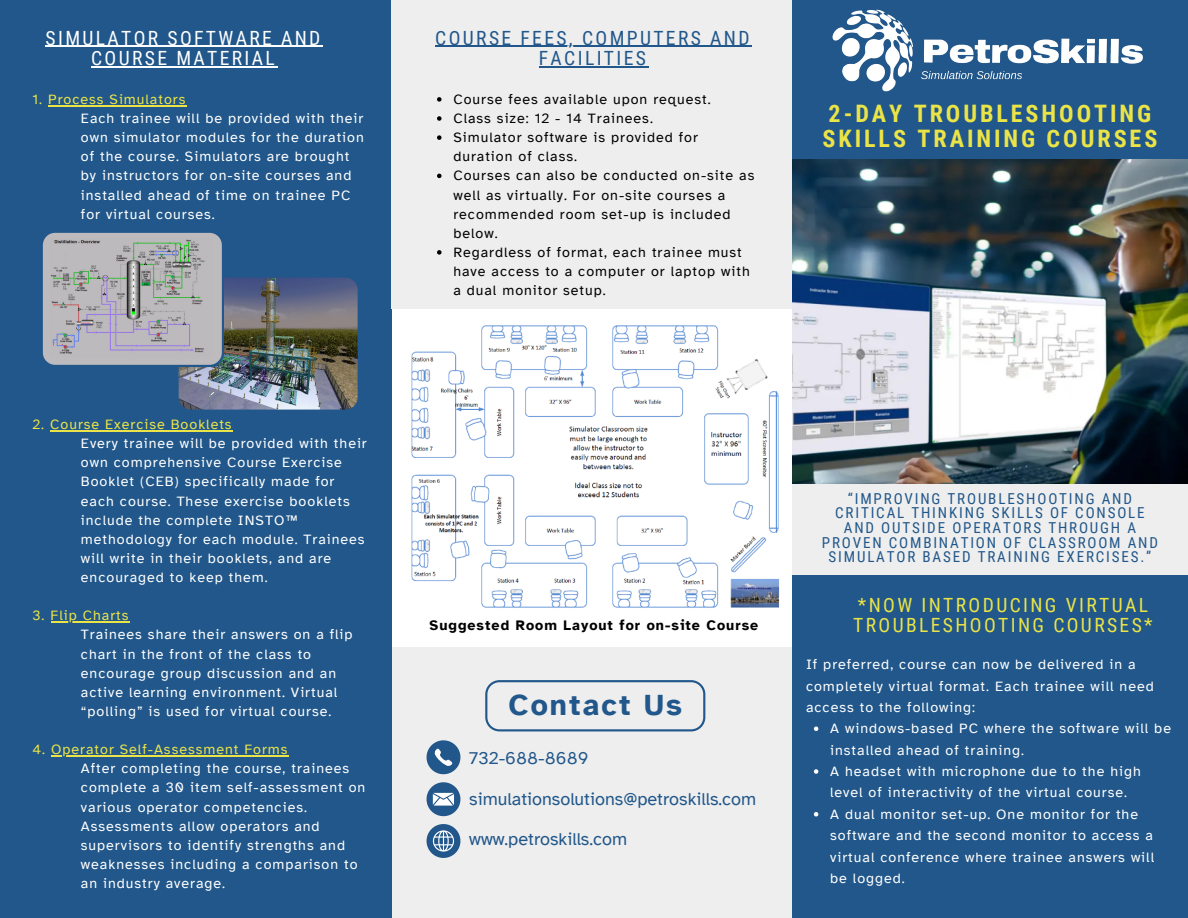
<style>
.page{position:relative;width:1188px;height:918px;background:#fff}
.page>*{position:absolute;margin:0;border:0;box-sizing:border-box;transform-origin:0 0}
.t1{font:700 30px "Atkinson Hyperlegible";letter-spacing:.07em;color:#21578a}
.t2{font:700 24.15px/24.8px "Roboto Condensed";letter-spacing:.12em;color:#ebe447}
.t3{font:19.65px/20.2px "Roboto Condensed";letter-spacing:.12em;color:#ebe447}
.t4{font:19.65px/20.2px "Roboto Condensed";letter-spacing:.12em;color:#fff;text-align:center}
.t5{font:19.65px/20.2px "Roboto Condensed";letter-spacing:.12em;color:#21578a;text-align:center}
.t6{font:18px "Atkinson Hyperlegible";color:#21578a}
.t7{font:15.15px/14.7px "Roboto Condensed";letter-spacing:.12em;color:#21578a;text-align:center}
.t8{font:14.25px/19.2px "Atkinson Hyperlegible";letter-spacing:.07em;color:#fff}
.t9{font:14.25px/19.2px "Atkinson Hyperlegible";letter-spacing:.07em;color:#000}
.t10{font:14.25px "Atkinson Hyperlegible";letter-spacing:.07em;color:#ebe447}
.t11{font:700 14.25px "Atkinson Hyperlegible";letter-spacing:.07em;color:#000}
</style>
<div class="page">
<div style="left:391px;top:647px;width:401px;height:271px;background:#eee"></div>
<div style="left:792px;top:0;width:396px;height:164px;background:#21578a"></div>
<svg style="left:427px;top:740px;width:33px;height:34px"></svg>
<svg style="left:427px;top:824px;width:33px;height:34px"></svg>
<div style="left:0;top:0;width:391px;height:918px;background:#21578a"></div>
<hr style="left:48px;top:105px;width:138px;height:1px;background:#ebe447">
<hr style="left:50px;top:430px;width:183px;height:1px;background:#ebe447">
<hr style="left:51px;top:621px;width:79px;height:1px;background:#ebe447">
<hr style="left:51px;top:755px;width:238px;height:1px;background:#ebe447">
<svg style="left:427px;top:782px;width:33px;height:34px"></svg>
<svg style="left:485px;top:680px;width:220px;height:51px"></svg>
<div style="left:391px;top:0;width:401px;height:309px;background:#eee"></div>
<img style="left:411px;top:325px;width:369px;height:283px">
<img style="left:832px;top:9px;width:311px;height:83px">
<div style="left:792px;top:483px;width:396px;height:92px;background:#eee"></div>
<div style="left:792px;top:575px;width:396px;height:343px;background:#21578a"></div>
<img style="left:792px;top:159px;width:396px;height:324px">
<hr style="left:46px;top:46px;width:277px;height:1px;background:#fff">
<hr style="left:91px;top:66px;width:186px;height:1px;background:#fff">
<hr style="left:435px;top:46px;width:317px;height:1px;background:#21578a">
<hr style="left:539px;top:66px;width:109px;height:1px;background:#21578a">
<svg style="left:437px;top:97px;width:5px;height:5px"></svg>
<svg style="left:437px;top:116px;width:5px;height:5px"></svg>
<svg style="left:437px;top:135px;width:5px;height:5px"></svg>
<svg style="left:437px;top:174px;width:5px;height:4px"></svg>
<svg style="left:437px;top:250px;width:5px;height:5px"></svg>
<svg style="left:814px;top:727px;width:4px;height:4px"></svg>
<svg style="left:814px;top:769px;width:4px;height:5px"></svg>
<svg style="left:814px;top:812px;width:4px;height:5px"></svg>
<img style="left:42px;top:232px;width:316px;height:178px">
<p class="t4" style="left:46px;top:28px;width:276px">SIMULATOR SOFTWARE AND<br>COURSE MATERIAL</p>
<p class="t10" style="left:32px;top:90px;width:154px">1. Process Simulators</p>
<p class="t8" style="left:81px;top:109px;width:284px">Each trainee will be provided with their own simulator modules for the duration of the course. Simulators are brought by instructors for on-site courses and installed ahead of time on trainee PC for virtual courses.</p>
<p class="t10" style="left:32px;top:415px;width:201px">2. Course Exercise Booklets</p>
<p class="t8" style="left:81px;top:434px;width:287px">Every trainee will be provided with their own comprehensive Course Exercise Booklet (CEB) specifically made for each course. These exercise booklets include the complete INSTO™ methodology for each module. Trainees will write in their booklets, and are encouraged to keep them.</p>
<p class="t10" style="left:32px;top:607px;width:98px">3. Flip Charts</p>
<p class="t8" style="left:81px;top:625px;width:273px">Trainees share their answers on a flip chart in the front of the class to encourage group discussion and an active learning environment. Virtual “polling” is used for virtual course.</p>
<p class="t10" style="left:32px;top:741px;width:257px">4. Operator Self-Assessment Forms</p>
<p class="t8" style="left:81px;top:759px;width:286px">After completing the course, trainees complete a 30 item self-assessment on various operator competencies.<br>Assessments allow operators and supervisors to identify strengths and weaknesses including a comparison to an industry average.</p>
<p class="t5" style="left:435px;top:28px;width:316px">COURSE FEES, COMPUTERS AND<br>FACILITIES</p>
<p class="t9" style="left:453px;top:90px;width:259px">Course fees available upon request.</p>
<p class="t9" style="left:453px;top:109px;width:201px">Class size: 12 - 14 Trainees.</p>
<p class="t9" style="left:453px;top:128px;width:246px">Simulator software is provided for duration of class.</p>
<p class="t9" style="left:453px;top:166px;width:303px">Courses can also be conducted on-site as well as virtually. For on-site courses a recommended room set-up is included below.</p>
<p class="t9" style="left:453px;top:243px;width:298px">Regardless of format, each trainee must have access to a computer or laptop with a dual monitor setup.</p>
<p class="t2" style="left:823px;top:102px;width:336px">2-DAY TROUBLESHOOTING<br>SKILLS TRAINING COURSES</p>
<p class="t11" style="left:430px;top:616px;width:330px">Suggested Room Layout for on-site Course</p>
<p class="t1" style="left:508px;top:687px;width:175px">Contact Us</p>
<p class="t6" style="left:469px;top:747px;width:121px">732-688-8689</p>
<p class="t6" style="left:469px;top:788px;width:289px">simulationsolutions@petroskills.com</p>
<p class="t6" style="left:469px;top:828px;width:159px">www.petroskills.com</p>
<p class="t7" style="left:822px;top:491px;width:338px">“IMPROVING TROUBLESHOOTING AND CRITICAL THINKING SKILLS OF CONSOLE AND OUTSIDE OPERATORS THROUGH A PROVEN COMBINATION OF CLASSROOM AND SIMULATOR BASED TRAINING EXERCISES.”</p>
<p class="t3" style="left:853px;top:595px;width:301px">*NOW INTRODUCING VIRTUAL<br>TROUBLESHOOTING COURSES*</p>
<p class="t8" style="left:806px;top:654px;width:349px;line-height:21.3px">If preferred, course can now be delivered in a completely virtual format. Each trainee will need access to the following:</p>
<p class="t8" style="left:830px;top:718px;width:342px;line-height:21.3px">A windows-based PC where the software will be installed ahead of training.</p>
<p class="t8" style="left:830px;top:761px;width:312px;line-height:21.3px">A headset with microphone due to the high level of interactivity of the virtual course.</p>
<p class="t8" style="left:830px;top:803px;width:325px;line-height:21.3px">A dual monitor set-up. One monitor for the software and the second monitor to access a virtual conference where trainee answers will be logged.</p>
</div>
